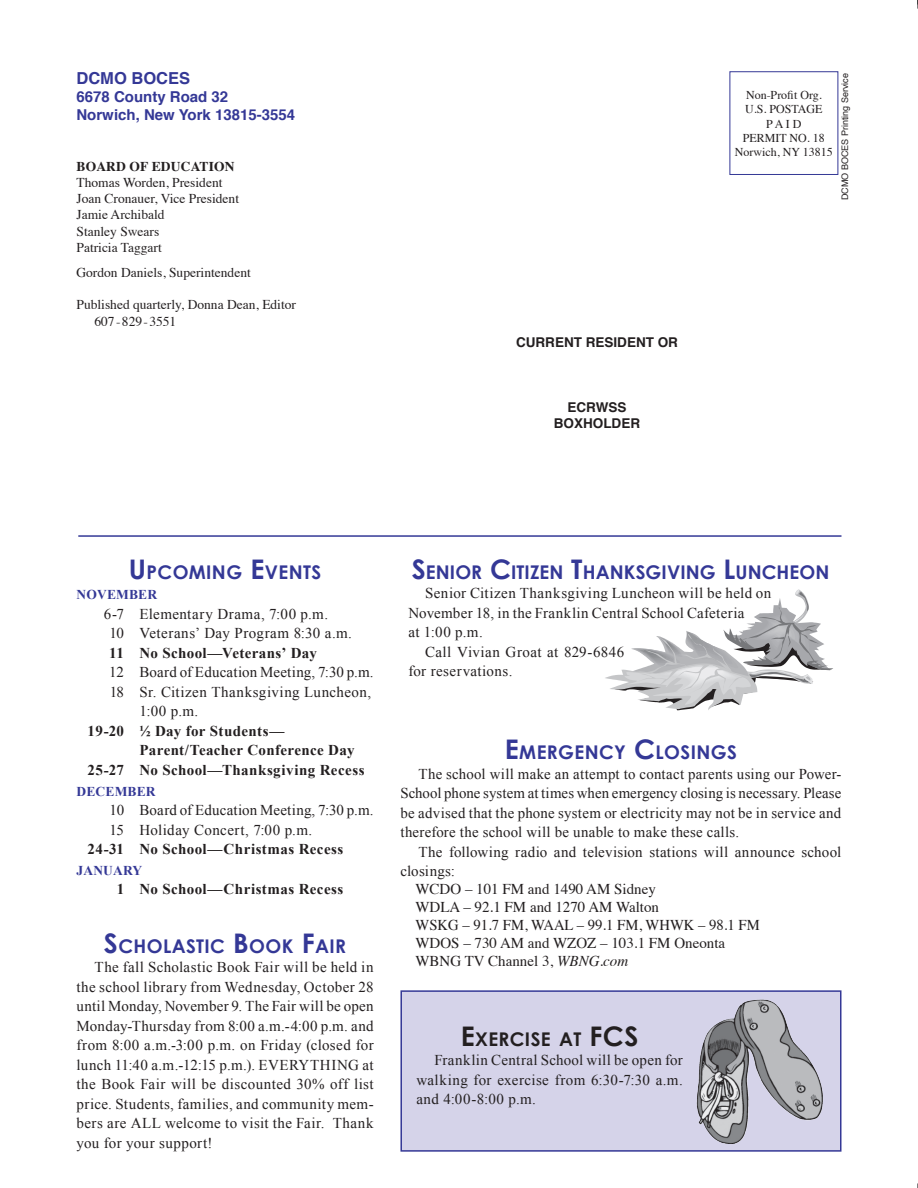
<style>
.page{position:relative;width:918px;height:1188px;background:#fff}
.page>*{position:absolute;margin:0;border:0;box-sizing:border-box;transform-origin:0 0}
.t1{font:700 18.9px "Century Gothic";letter-spacing:.02em;color:#343896}
.t2{font:700 18.9px "Century Gothic";letter-spacing:.02em;color:#231f20}
.t3{font:700 16.5px "Helvetica";color:#343896}
.t4{font:15px/19.5px "Times New Roman";letter-spacing:.025em;color:#231f20;text-align:justify}
.t5{font:700 15px "Times New Roman";letter-spacing:.025em;color:#231f20}
.t6{font:15px/18px "Times";color:#231f20}
.t7{font:700 15px/18px "Helvetica";color:#343896}
.t8{font:13.5px/16.2px "Times";color:#231f20}
.t9{font:700 13.5px/16.2px "Helvetica";color:#231f20;text-align:right}
.t10{font:700 13.5px "Times New Roman";letter-spacing:.015em;color:#343896}
.t11{font:700 13.5px "Times";letter-spacing:.015em;color:#231f20}
.t12{font:12px/14.4px "Times";color:#231f20;text-align:center}
.t13{font:9px "Helvetica";color:#231f20}
.s1{font-size:27px}
.s2{font-style:italic}
</style>
<div class="page">
<div style="left:400px;top:990px;width:442px;height:162px;background:#d5d3e9;border:2px solid #343896"></div>
<hr style="left:78px;top:535px;width:763px;height:2px;background:#343896">
<div style="left:730px;top:71px;width:108px;height:104px;background:#fff;border:1px solid #343896"></div>
<svg style="left:605px;top:590px;width:228px;height:120px"></svg>
<img style="left:696px;top:1000px;width:60px;height:140px">
<p class="t3" style="left:76px;top:65px;width:115px">DCMO BOCES</p>
<p class="t7" style="left:76px;top:88px;width:220px">6678 County Road 32<br>Norwich, New York 13815-3554</p>
<p class="t11" style="left:76px;top:153px;width:160px">BOARD OF EDUCATION</p>
<p class="t8" style="left:76px;top:173px;width:164px">Thomas Worden, President<br>Joan Cronauer, Vice President<br>Jamie Archibald<br>Stanley Swears<br>Patricia Taggart</p>
<p class="t8" style="left:76px;top:263px;width:176px">Gordon Daniels, Superintendent</p>
<p class="t8" style="left:94px;top:296px;width:203px;text-indent:-18px">Published quarterly, Donna Dean, Editor<br>607-829-3551</p>
<p class="t9" style="left:516px;top:334px;width:30px">CURRE</p>
<p class="t9" style="left:564px;top:334px;width:105px">NT RESIDENT OR</p>
<p class="t9" style="left:554px;top:399px;width:78px">ECRWSS<br>BOXHOLDER</p>
<p class="t12" style="left:735px;top:87px;width:99px">Non-Profit Org.<br>U.S. POSTAGE<br>P A I D<br>PERMIT NO. 18<br>Norwich, NY 13815</p>
<p class="t13" style="left:838px;top:200px;width:129px;rotate:-90deg">DCMO BOCES Printing Service</p>
<p class="t1" style="left:129px;top:560px;width:193px"><span class="s1">U</span> PCOMING <span class="s1">E</span>VENTS</p>
<p class="t10" style="left:76px;top:585px;width:82px">November</p>
<p class="t4" style="left:110px;top:604px;width:244px;text-indent:-6px">6-7 Elementary Drama, 7:00 p.m.<br>10 Veterans’ Day Program 8:30 a.m.</p>
<p class="t5" style="left:109px;top:642px;width:209px">11 No School—Veterans’ Day</p>
<p class="t4" style="left:109px;top:662px;width:266px">12 Board of Education Meeting, 7:30 p.m.</p>
<p class="t4" style="left:110px;top:682px;width:263px">18 Sr. Citizen Thanksgiving Luncheon,</p>
<p class="t4" style="left:139px;top:701px;width:60px">1:00 p.m.</p>
<p class="t5" style="left:88px;top:720px;width:198px">19-20 ½ Day for Students—</p>
<p class="t5" style="left:139px;top:740px;width:217px">Parent/Teacher Conference Day</p>
<p class="t5" style="left:88px;top:759px;width:279px">25-27 No School—Thanksgiving Recess</p>
<p class="t10" style="left:76px;top:782px;width:81px">December</p>
<p class="t4" style="left:109px;top:800px;width:266px">10 Board of Education Meeting, 7:30 p.m.<br>15 Holiday Concert, 7:00 p.m.</p>
<p class="t5" style="left:87px;top:839px;width:258px">24-31 No School—Christmas Recess</p>
<p class="t10" style="left:76px;top:861px;width:67px">January</p>
<p class="t5" style="left:117px;top:879px;width:228px">1 No School—Christmas Recess</p>
<p class="t1" style="left:104px;top:934px;width:244px"><span class="s1">S</span>CHOLASTIC <span class="s1">B</span>OOK <span class="s1">F</span>AIR</p>
<p class="t4" style="left:76px;top:957px;width:299px;text-indent:18px">The fall Scholastic Book Fair will be held in the school library from Wednesday, October 28 until Monday, November 9. The Fair will be open Monday-Thursday from 8:00 a.m.-4:00 p.m. and from 8:00 a.m.-3:00 p.m. on Friday (closed for lunch 11:40 a.m.-12:15 p.m.). EVERYTHING at the Book Fair will be discounted 30% off list price. Students, families, and community mem&shy;bers are ALL welcome to visit the Fair. Thank you for your support!</p>
<p class="t1" style="left:412px;top:560px;width:416px"><span class="s1">S</span>EN IOR <span class="s1">C</span>ITIZEN <span class="s1">T</span>HAN KSGIVING <span class="s1">L</span>UNCHEON</p>
<p class="t4" style="left:425px;top:583px;width:348px">Senior Citizen Thanksgiving Luncheon will be held on</p>
<p class="t4" style="left:408px;top:603px;width:338px">November 18, in the Franklin Central School Cafeteria</p>
<p class="t4" style="left:408px;top:622px;width:76px">at 1:00 p.m.</p>
<p class="t4" style="left:425px;top:642px;width:201px">Call Vivian Groat at 829-6846</p>
<p class="t4" style="left:408px;top:661px;width:106px">for reservations.</p>
<p class="t1" style="left:505px;top:740px;width:232px"><span class="s1">E</span>MERGENCY <span class="s1">C</span>LOSINGS</p>
<p class="t4" style="left:400px;top:764px;width:442px;text-indent:18px">The school will make an attempt to contact parents using our Power-School phone system at times when emergency closing is necessary. Please be advised that the phone system or electricity may not be in service and therefore the school will be unable to make these calls.</p>
<p class="t4" style="left:400px;top:842px;width:442px;text-indent:18px">The following radio and television stations will announce school closings:</p>
<p class="t6" style="left:415px;top:879px;width:346px">WCDO – 101 FM and 1490 AM Sidney<br>WDLA – 92.1 FM and 1270 AM Walton<br>WSKG – 91.7 FM, WAAL – 99.1 FM, WHWK – 98.1 FM WDOS – 730 AM and WZOZ – 103.1 FM Oneonta WBNG TV Channel 3, <span class="s2">WBNG.com</span></p>
<p class="t2" style="left:461px;top:1027px;width:179px"><span class="s1">E</span>XERCISE AT <span class="s1">FCS</span></p>
<p class="t4" style="left:416px;top:1050px;width:268px;text-indent:18px">Franklin Central School will be open for walking for exercise from 6:30-7:30 a.m. and 4:00-8:00 p.m.</p>
</div>
